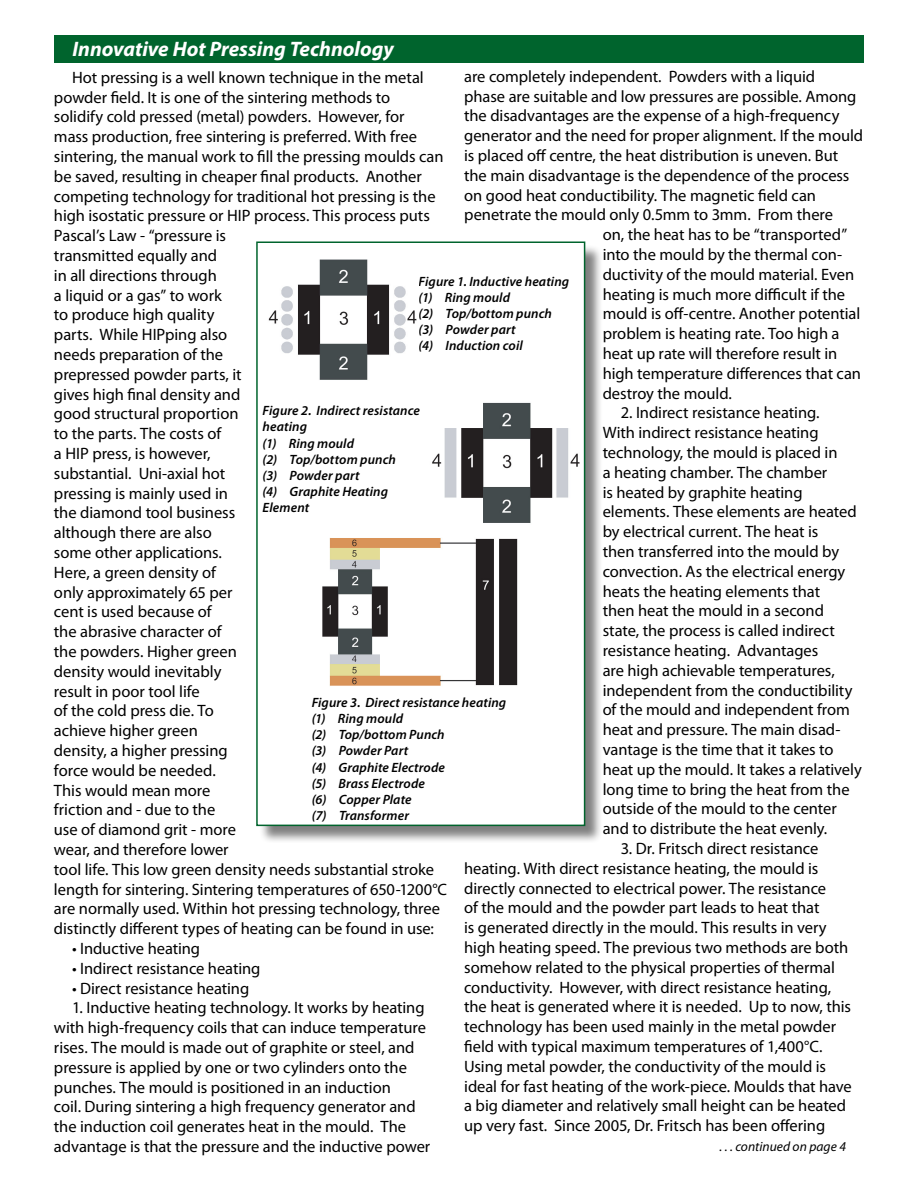
<style>
.page{position:relative;width:918px;height:1188px;background:#fff}
.page>*{position:absolute;margin:0;border:0;box-sizing:border-box;transform-origin:0 0}
.t1{font:italic 700 21px "Myriad Pro";color:#fff}
.t2{font:16.5px/19.8px "Myriad Pro";letter-spacing:-.005em;color:#000}
.t3{font:italic 600 13.5px/16.2px "Myriad Pro";letter-spacing:.01em;color:#000}
.t4{font:italic 13.5px "Myriad Pro";letter-spacing:.005em;color:#000}
</style>
<div class="page">
<div style="left:54px;top:36px;width:810px;height:27px;background:#00642d"></div>
<div style="left:259px;top:244px;width:344px;height:600px;background:#000;opacity:.5"></div>
<div style="left:257px;top:242px;width:328px;height:583px;background:#fff"></div>
<div style="left:256px;top:242px;width:329px;height:584px;border:2px solid #00642d"></div>
<img style="left:268px;top:259px;width:149px;height:121px">
<img style="left:432px;top:402px;width:147px;height:121px">
<img style="left:322px;top:538px;width:196px;height:148px">
<p class="t1" style="left:72px;top:36px;width:323px">Innovative Hot Pressing Technology</p>
<p class="t2" style="left:54px;top:67px;width:395px;text-indent:18px">Hot pressing is a well known technique in the metal powder field. It is one of the sintering methods to<br>solidify cold pressed (metal) powders. However, for<br>mass production, free sintering is preferred. With free sintering, the manual work to fill the pressing moulds can be saved, resulting in cheaper final products. Another competing technology for traditional hot pressing is the high isostatic pressure or HIP process. This process puts Pascal’s Law - “pressure is<br>transmitted equally and<br>in all directions through<br>a liquid or a gas” to work<br>to produce high quality<br>parts. While HIPping also<br>needs preparation of the<br>prepressed powder parts, it<br>gives high final density and<br>good structural proportion<br>to the parts. The costs of<br>a HIP press, is however,<br>substantial. Uni-axial hot<br>pressing is mainly used in<br>the diamond tool business<br>although there are also<br>some other applications.<br>Here, a green density of<br>only approximately 65 per<br>cent is used because of<br>the abrasive character of<br>the powders. Higher green<br>density would inevitably<br>result in poor tool life<br>of the cold press die. To<br>achieve higher green<br>density, a higher pressing<br>force would be needed.<br>This would mean more<br>friction and - due to the<br>use of diamond grit - more<br>wear, and therefore lower<br>tool life. This low green density needs substantial stroke length for sintering. Sintering temperatures of 650-1200°C are normally used. Within hot pressing technology, three distinctly different types of heating can be found in use:</p>
<p class="t2" style="left:72px;top:938px;width:130px">• Inductive heating</p>
<p class="t2" style="left:72px;top:958px;width:190px">• Indirect resistance heating</p>
<p class="t2" style="left:72px;top:978px;width:179px">• Direct resistance heating</p>
<p class="t2" style="left:54px;top:998px;width:378px;text-indent:18px">1. Inductive heating technology. It works by heating with high-frequency coils that can induce temperature rises. The mould is made out of graphite or steel, and pressure is applied by one or two cylinders onto the punches. The mould is positioned in an induction<br>coil. During sintering a high frequency generator and the induction coil generates heat in the mould. The advantage is that the pressure and the inductive power</p>
<p class="t2" style="left:464px;top:66px;width:352px">are completely independent. Powders with a liquid</p>
<p class="t2" style="left:464px;top:86px;width:394px">phase are suitable and low pressures are possible. Among</p>
<p class="t2" style="left:464px;top:106px;width:377px">the disadvantages are the expense of a high-frequency</p>
<p class="t2" style="left:464px;top:126px;width:401px">generator and the need for proper alignment. If the mould</p>
<p class="t2" style="left:464px;top:145px;width:376px">is placed off centre, the heat distribution is uneven. But</p>
<p class="t2" style="left:464px;top:165px;width:387px">the main disadvantage is the dependence of the process</p>
<p class="t2" style="left:464px;top:185px;width:353px">on good heat conductibility. The magnetic field can</p>
<p class="t2" style="left:464px;top:205px;width:370px">penetrate the mould only 0.5mm to 3mm. From there</p>
<p class="t2" style="left:603px;top:225px;width:246px">on, the heat has to be “transported”</p>
<p class="t2" style="left:603px;top:244px;width:241px">into the mould by the thermal con-</p>
<p class="t2" style="left:603px;top:264px;width:253px">ductivity of the mould material. Even</p>
<p class="t2" style="left:603px;top:284px;width:244px">heating is much more difficult if the</p>
<p class="t2" style="left:603px;top:304px;width:259px">mould is off-centre. Another potential</p>
<p class="t2" style="left:603px;top:324px;width:238px">problem is heating rate. Too high a</p>
<p class="t2" style="left:603px;top:343px;width:236px">heat up rate will therefore result in</p>
<p class="t2" style="left:603px;top:363px;width:260px">high temperature differences that can</p>
<p class="t2" style="left:603px;top:383px;width:131px">destroy the mould.</p>
<p class="t2" style="left:603px;top:403px;width:261px;text-indent:18px">2. Indirect resistance heating.<br>With indirect resistance heating technology, the mould is placed in<br>a heating chamber. The chamber<br>is heated by graphite heating elements. These elements are heated by electrical current. The heat is<br>then transferred into the mould by convection. As the electrical energy heats the heating elements that<br>then heat the mould in a second state, the process is called indirect resistance heating. Advantages<br>are high achievable temperatures, independent from the conductibility of the mould and independent from heat and pressure. The main disad&shy;vantage is the time that it takes to heat up the mould. It takes a relatively long time to bring the heat from the outside of the mould to the center and to distribute the heat evenly.</p>
<p class="t2" style="left:464px;top:838px;width:389px;text-indent:157px">3. Dr. Fritsch direct resistance heating. With direct resistance heating, the mould is directly connected to electrical power. The resistance<br>of the mould and the powder part leads to heat that<br>is generated directly in the mould. This results in very high heating speed. The previous two methods are both somehow related to the physical properties of thermal conductivity. However, with direct resistance heating, the heat is generated where it is needed. Up to now, this technology has been used mainly in the metal powder field with typical maximum temperatures of 1,400°C.<br>Using metal powder, the conductivity of the mould is ideal for fast heating of the work-piece. Moulds that have a big diameter and relatively small height can be heated up very fast. Since 2005, Dr. Fritsch has been offering</p>
<p class="t4" style="left:719px;top:1138px;width:128px">. . . continued on page 4</p>
<p class="t3" style="left:419px;top:273px;width:152px">Figure 1. Inductive heating (1) Ring mould<br>(2) Top/bottom punch (3) Powder part<br>(4) Induction coil</p>
<p class="t3" style="left:263px;top:402px;width:159px">Figure 2. Indirect resistance heating<br>(1) Ring mould<br>(2) Top/bottom punch<br>(3) Powder part<br>(4) Graphite Heating<br>Element</p>
<p class="t3" style="left:312px;top:694px;width:196px">Figure 3. Direct resistance heating (1) Ring mould<br>(2) Top/bottom Punch<br>(3) Powder Part<br>(4) Graphite Electrode<br>(5) Brass Electrode<br>(6) Copper Plate<br>(7) Transformer</p>
</div>
